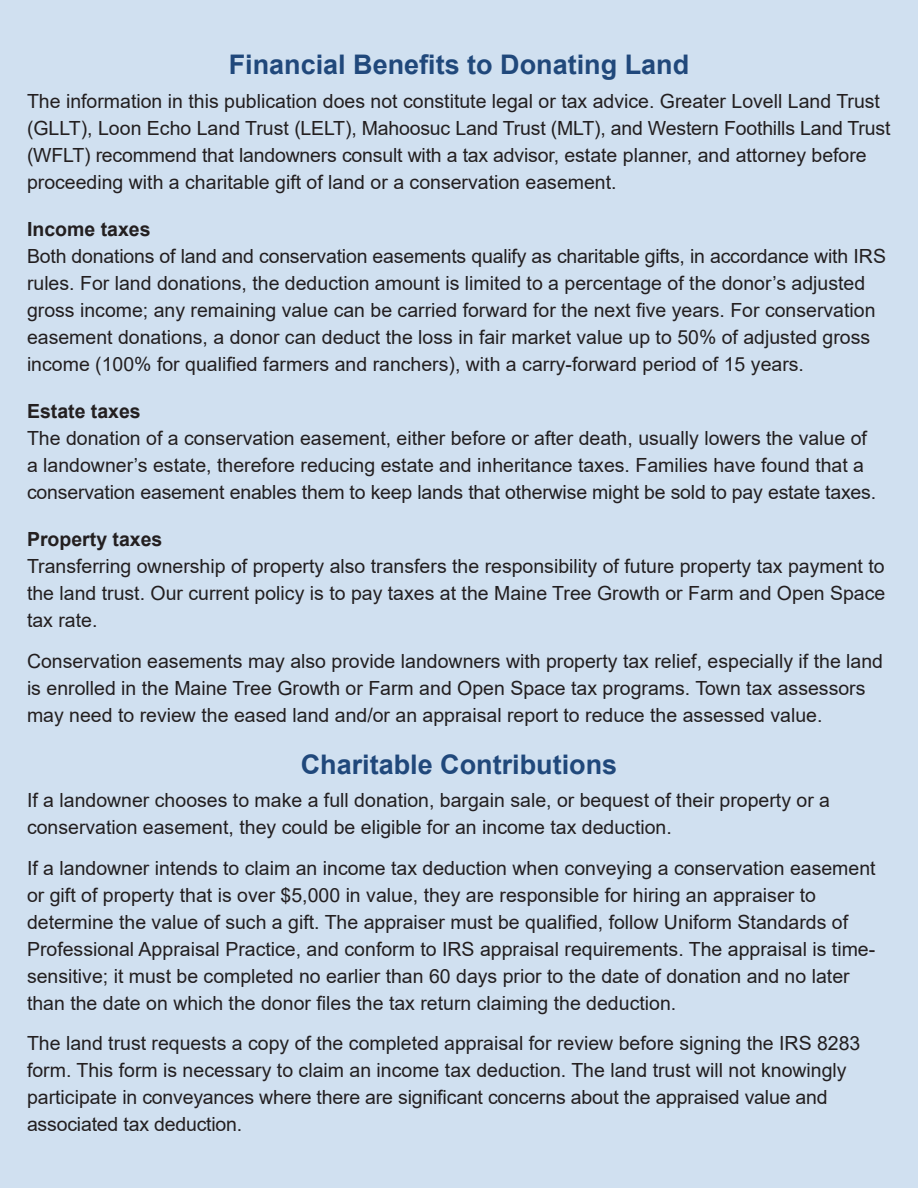
<style>
.page{position:relative;width:918px;height:1188px;background:#d0e0f0}
.page>*{position:absolute;margin:0;border:0;box-sizing:border-box;transform-origin:0 0}
.t1{font:700 27px "Arial";color:#20487b}
.t2{font:19.5px/27px "Arial";color:#231f20}
.t3{font:700 19.5px "Arial";color:#231f20}
</style>
<div class="page">
<p class="t1" style="left:229px;top:45px;width:462px">Financial Benefits to Donating Land</p>
<p class="t2" style="left:27px;top:87px;width:865px">The information in this publication does not constitute legal or tax advice. Greater Lovell Land Trust (GLLT), Loon Echo Land Trust (LELT), Mahoosuc Land Trust (MLT), and Western Foothills Land Trust (WFLT) recommend that landowners consult with a tax advisor, estate planner, and attorney before proceeding with a charitable gift of land or a conservation easement.</p>
<p class="t3" style="left:27px;top:215px;width:125px">Income taxes</p>
<p class="t2" style="left:27px;top:242px;width:861px">Both donations of land and conservation easements qualify as charitable gifts, in accordance with IRS rules. For land donations, the deduction amount is limited to a percentage of the donor’s adjusted gross income; any remaining value can be carried forward for the next five years. For conservation easement donations, a donor can deduct the loss in fair market value up to 50% of adjusted gross income (100% for qualified farmers and ranchers), with a carry-forward period of 15 years.</p>
<p class="t3" style="left:27px;top:398px;width:115px">Estate taxes</p>
<p class="t2" style="left:27px;top:425px;width:851px">The donation of a conservation easement, either before or after death, usually lowers the value of a landowner’s estate, therefore reducing estate and inheritance taxes. Families have found that a conservation easement enables them to keep lands that otherwise might be sold to pay estate taxes.</p>
<p class="t3" style="left:27px;top:526px;width:137px">Property taxes</p>
<p class="t2" style="left:27px;top:553px;width:860px;text-align:justify">Transferring ownership of property also transfers the responsibility of future property tax payment to the land trust. Our current policy is to pay taxes at the Maine Tree Growth or Farm and Open Space tax rate.</p>
<p class="t2" style="left:27px;top:647px;width:858px">Conservation easements may also provide landowners with property tax relief, especially if the land is enrolled in the Maine Tree Growth or Farm and Open Space tax programs. Town tax assessors may need to review the eased land and/or an appraisal report to reduce the assessed value.</p>
<p class="t1" style="left:301px;top:745px;width:318px">Charitable Contributions</p>
<p class="t2" style="left:27px;top:787px;width:805px">If a landowner chooses to make a full donation, bargain sale, or bequest of their property or a conservation easement, they could be eligible for an income tax deduction.</p>
<p class="t2" style="left:27px;top:854px;width:850px">If a landowner intends to claim an income tax deduction when conveying a conservation easement or gift of property that is over $5,000 in value, they are responsible for hiring an appraiser to determine the value of such a gift. The appraiser must be qualified, follow Uniform Standards of Professional Appraisal Practice, and conform to IRS appraisal requirements. The appraisal is time&shy;sensitive; it must be completed no earlier than 60 days prior to the date of donation and no later than the date on which the donor files the tax return claiming the deduction.</p>
<p class="t2" style="left:27px;top:1030px;width:835px">The land trust requests a copy of the completed appraisal for review before signing the IRS 8283 form. This form is necessary to claim an income tax deduction. The land trust will not knowingly participate in conveyances where there are significant concerns about the appraised value and associated tax deduction.</p>
</div>
